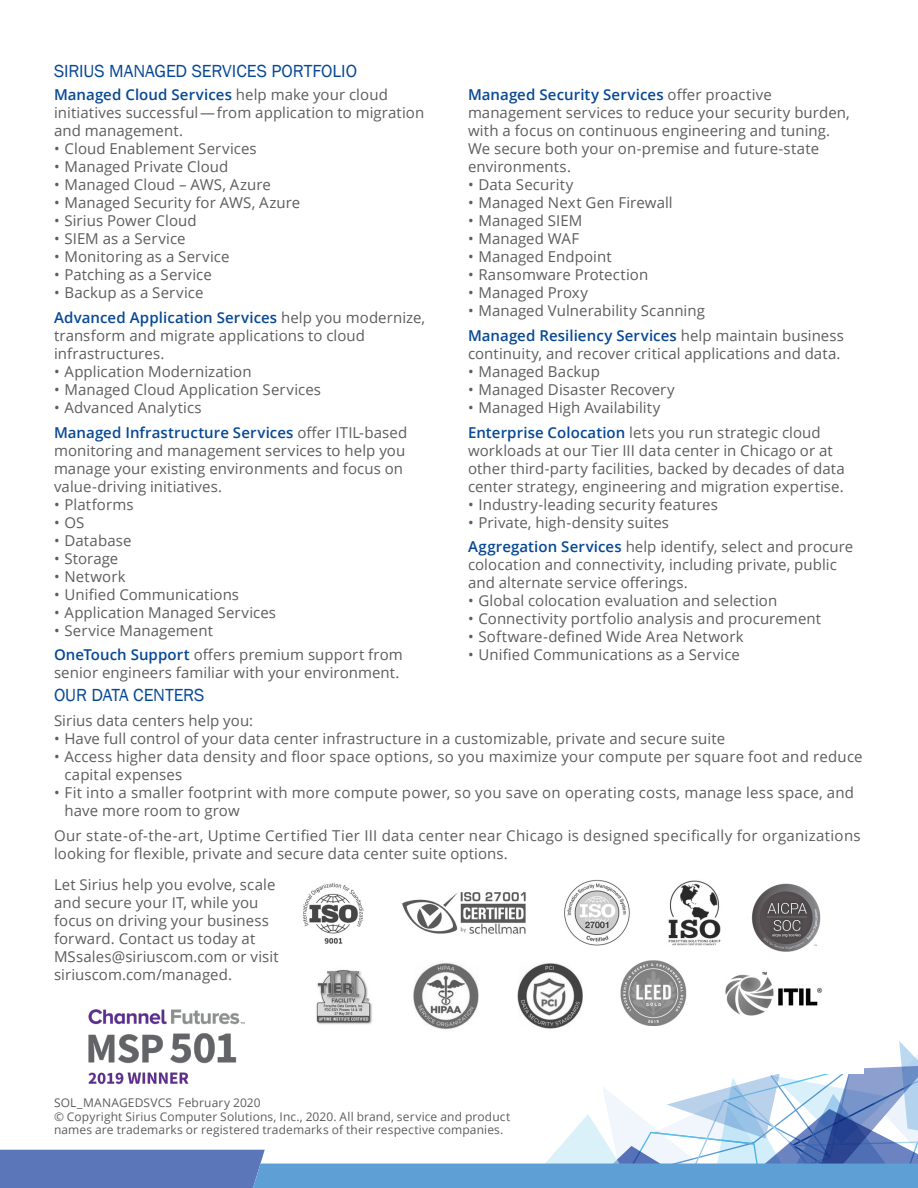
<style>
.page{position:relative;width:918px;height:1188px;background:#fff}
.page>*{position:absolute;margin:0;border:0;box-sizing:border-box;transform-origin:0 0}
.Body_subhead{font:18px "Franklin Gothic";letter-spacing:-.005em;color:#074895}
.Body_copy{font:15px/18px "Open Sans";letter-spacing:.005em;color:#5d5d5d}
.Legal_line{font:12px/13.5px "Open Sans";letter-spacing:.01em;color:#5d5d5d}
.s1{font-weight:600;color:#074895}
</style>
<div class="page">
<svg style="left:0;top:1041px;width:918px;height:147px"></svg>
<img style="left:293px;top:879px;width:571px;height:194px">
<img style="left:88px;top:1009px;width:158px;height:78px">
<p class="Body_subhead" style="left:54px;top:60px;width:305px">SIRIUS MANAGED SERVICES PORTFOLIO</p>
<p class="Body_copy" style="left:54px;top:85px;width:372px"><span class="s1">Managed Cloud Services</span> help make your cloud initiatives successful—from application to migration and management.</p>
<p class="Body_copy" style="left:54px;top:139px;width:204px">• Cloud Enablement Services</p>
<p class="Body_copy" style="left:54px;top:157px;width:176px">• Managed Private Cloud</p>
<p class="Body_copy" style="left:54px;top:175px;width:219px">• Managed Cloud – AWS, Azure</p>
<p class="Body_copy" style="left:54px;top:193px;width:248px">• Managed Security for AWS, Azure</p>
<p class="Body_copy" style="left:54px;top:211px;width:144px">• Sirius Power Cloud</p>
<p class="Body_copy" style="left:54px;top:229px;width:133px">• SIEM as a Service</p>
<p class="Body_copy" style="left:54px;top:247px;width:177px">• Monitoring as a Service</p>
<p class="Body_copy" style="left:54px;top:265px;width:159px">• Patching as a Service</p>
<p class="Body_copy" style="left:54px;top:283px;width:151px">• Backup as a Service</p>
<p class="Body_copy" style="left:54px;top:308px;width:373px"><span class="s1">Advanced Application Services</span> help you modernize, transform and migrate applications to cloud infrastructures.</p>
<p class="Body_copy" style="left:54px;top:362px;width:199px">• Application Modernization</p>
<p class="Body_copy" style="left:54px;top:380px;width:269px">• Managed Cloud Application Services</p>
<p class="Body_copy" style="left:54px;top:398px;width:149px">• Advanced Analytics</p>
<p class="Body_copy" style="left:54px;top:423px;width:355px"><span class="s1">Managed Infrastructure Services</span> offer ITIL-based monitoring and management services to help you manage your existing environments and focus on value-driving initiatives.</p>
<p class="Body_copy" style="left:54px;top:495px;width:81px">• Platforms</p>
<p class="Body_copy" style="left:54px;top:513px;width:32px">• OS</p>
<p class="Body_copy" style="left:54px;top:531px;width:79px">• Database</p>
<p class="Body_copy" style="left:54px;top:549px;width:66px">• Storage</p>
<p class="Body_copy" style="left:54px;top:567px;width:73px">• Network</p>
<p class="Body_copy" style="left:54px;top:585px;width:187px">• Unified Communications</p>
<p class="Body_copy" style="left:54px;top:603px;width:224px">• Application Managed Services</p>
<p class="Body_copy" style="left:54px;top:621px;width:161px">• Service Management</p>
<p class="Body_copy" style="left:54px;top:645px;width:350px"><span class="s1">OneTouch Support</span> offers premium support from senior engineers familiar with your environment.</p>
<p class="Body_copy" style="left:468px;top:85px;width:383px"><span class="s1">Managed Security Services</span> offer proactive management services to reduce your security burden, with a focus on continuous engineering and tuning.<br>We secure both your on-premise and future-state environments.</p>
<p class="Body_copy" style="left:468px;top:175px;width:107px">• Data Security</p>
<p class="Body_copy" style="left:468px;top:193px;width:206px">• Managed Next Gen Firewall</p>
<p class="Body_copy" style="left:468px;top:211px;width:116px">• Managed SIEM</p>
<p class="Body_copy" style="left:468px;top:229px;width:113px">• Managed WAF</p>
<p class="Body_copy" style="left:468px;top:247px;width:145px">• Managed Endpoint</p>
<p class="Body_copy" style="left:468px;top:265px;width:182px">• Ransomware Protection</p>
<p class="Body_copy" style="left:468px;top:283px;width:122px">• Managed Proxy</p>
<p class="Body_copy" style="left:468px;top:301px;width:238px">• Managed Vulnerability Scanning</p>
<p class="Body_copy" style="left:468px;top:326px;width:378px"><span class="s1">Managed Resiliency Services</span> help maintain business continuity, and recover critical applications and data.</p>
<p class="Body_copy" style="left:468px;top:362px;width:134px">• Managed Backup</p>
<p class="Body_copy" style="left:468px;top:380px;width:208px">• Managed Disaster Recovery</p>
<p class="Body_copy" style="left:468px;top:398px;width:194px">• Managed High Availability</p>
<p class="Body_copy" style="left:468px;top:423px;width:378px"><span class="s1">Enterprise Colocation</span> lets you run strategic cloud workloads at our Tier III data center in Chicago or at other third-party facilities, backed by decades of data center strategy, engineering and migration expertise.</p>
<p class="Body_copy" style="left:468px;top:495px;width:251px">• Industry-leading security features</p>
<p class="Body_copy" style="left:468px;top:513px;width:203px">• Private, high-density suites</p>
<p class="Body_copy" style="left:468px;top:537px;width:387px"><span class="s1">Aggregation Services</span> help identify, select and procure colocation and connectivity, including private, public and alternate service offerings.</p>
<p class="Body_copy" style="left:468px;top:591px;width:311px">• Global colocation evaluation and selection</p>
<p class="Body_copy" style="left:468px;top:609px;width:355px">• Connectivity portfolio analysis and procurement</p>
<p class="Body_copy" style="left:468px;top:627px;width:277px">• Software-defined Wide Area Network</p>
<p class="Body_copy" style="left:468px;top:645px;width:273px">• Unified Communications as a Service</p>
<p class="Body_subhead" style="left:54px;top:684px;width:152px">OUR DATA CENTERS</p>
<p class="Body_copy" style="left:54px;top:711px;width:201px">Sirius data centers help you:</p>
<p class="Body_copy" style="left:54px;top:729px;width:673px">• Have full control of your data center infrastructure in a customizable, private and secure suite</p>
<p class="Body_copy" style="left:64px;top:747px;width:800px;text-indent:-10px">• Access higher data density and floor space options, so you maximize your compute per square foot and reduce capital expenses</p>
<p class="Body_copy" style="left:64px;top:783px;width:791px;text-indent:-10px">• Fit into a smaller footprint with more compute power, so you save on operating costs, manage less space, and have more room to grow</p>
<p class="Body_copy" style="left:54px;top:826px;width:808px">Our state-of-the-art, Uptime Certified Tier III data center near Chicago is designed specifically for organizations looking for flexible, private and secure data center suite options.</p>
<p class="Body_copy" style="left:54px;top:875px;width:226px">Let Sirius help you evolve, scale and secure your IT, while you focus on driving your business forward. Contact us today at<br>MSsales@siriuscom.com or visit siriuscom.com/managed.</p>
<p class="Legal_line" style="left:54px;top:1096px;width:458px">SOL_MANAGEDSVCS February 2020<br>© Copyright Sirius Computer Solutions, Inc., 2020. All brand, service and product names are trademarks or registered trademarks of their respective companies.</p>
</div>
